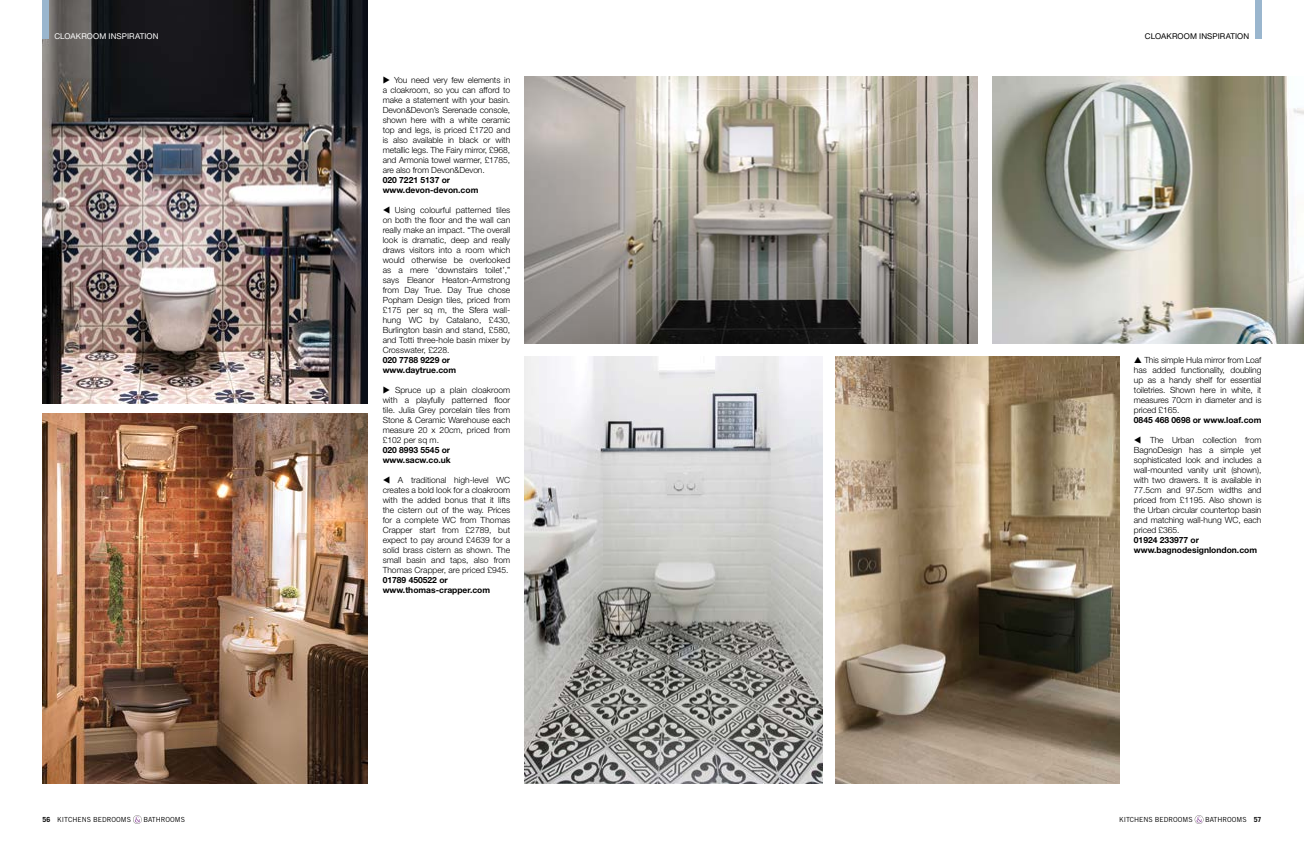
<style>
.page{position:relative;width:1304px;height:842px;background:#fff}
.page>*{position:absolute;margin:0;border:0;box-sizing:border-box;transform-origin:0 0}
.t1{font:300 8.5px/10px "Helvetica Neue LT";letter-spacing:-.01em;color:#000;text-align:justify}
.t2{font:700 8.5px/10px "Helvetica Neue LT";color:#000}
.t3{font:8px "Helvetica Neue LT";letter-spacing:.015em;color:#000}
.t4{font:8px "Helvetica Neue LT";letter-spacing:.015em;color:#fff}
.t5{font:7px "Trade Gothic LT";color:#000}
.s1{font-weight:700}
</style>
<div class="page">
<img style="left:43px;top:0;width:325px;height:403px">
<div style="left:1255px;top:0;width:6px;height:39px;background:#9ab6ce"></div>
<svg style="left:1195px;top:815px;width:8px;height:9px"></svg>
<div style="left:43px;top:0;width:6px;height:39px;background:#9ab6ce"></div>
<svg style="left:133px;top:815px;width:9px;height:9px"></svg>
<img style="left:836px;top:357px;width:284px;height:426px">
<img style="left:524px;top:357px;width:299px;height:426px">
<img style="left:524px;top:77px;width:454px;height:266px">
<img style="left:43px;top:413px;width:325px;height:370px">
<img style="left:992px;top:77px;width:312px;height:266px">
<p class="t4" style="left:54px;top:31px;width:106px">CLOAKROOM INSPIRATION</p>
<p class="t1" style="left:383px;top:75px;width:129px">◆ You need very few elements in a cloakroom, so you can afford to make a statement with your basin.<br>Devon&amp;Devon’s Serenade console, shown here with a white ceramic top and legs, is priced £1720 and is also available in black or with metallic legs. The Fairy mirror, £968, and Armonia towel warmer, £1785, are also from Devon&amp;Devon.</p>
<p class="t2" style="left:383px;top:175px;width:97px">020 7221 5137 or www.devon-devon.com</p>
<p class="t1" style="left:383px;top:205px;width:129px">▼ Using colourful patterned tiles on both the floor and the wall can really make an impact. “The overall look is dramatic, deep and really draws visitors into a room which would otherwise be overlooked as a mere ‘downstairs toilet’,” says Eleanor Heaton-Armstrong from Day True. Day True chose Popham Design tiles, priced from £175 per sq m, the Sfera wall&shy;hung WC by Catalano, £430, Burlington basin and stand, £580, and Totti three-hole basin mixer by Crosswater, £228.</p>
<p class="t2" style="left:383px;top:355px;width:75px">020 7788 9229 or www.daytrue.com</p>
<p class="t1" style="left:383px;top:385px;width:129px">◆ Spruce up a plain cloakroom with a playfully patterned floor tile. Julia Grey porcelain tiles from Stone &amp; Ceramic Warehouse each measure 20 x 20cm, priced from £102 per sq m.</p>
<p class="t2" style="left:383px;top:445px;width:70px">020 8993 5545 or www.sacw.co.uk</p>
<p class="t1" style="left:383px;top:475px;width:129px">▼ A traditional high-level WC creates a bold look for a cloakroom with the added bonus that it lifts the cistern out of the way. Prices for a complete WC from Thomas Crapper start from £2789, but expect to pay around £4639 for a solid brass cistern as shown. The small basin and taps, also from Thomas Crapper, are priced £945.</p>
<p class="t2" style="left:383px;top:575px;width:109px">01789 450522 or www.thomas-crapper.com</p>
<p class="t3" style="left:1145px;top:31px;width:106px">CLOAKROOM INSPIRATION</p>
<p class="t1" style="left:1134px;top:355px;width:129px;text-indent:10px">This simple Hula mirror from Loaf has added functionality, doubling up as a handy shelf for essential toiletries. Shown here in white, it measures 70cm in diameter and is priced £165.</p>
<p class="t2" style="left:1134px;top:415px;width:129px">0845 468 0698 or www.loaf.com</p>
<p class="t1" style="left:1134px;top:435px;width:129px">▼ The Urban collection from BagnoDesign has a simple yet sophisticated look and includes a wall-mounted vanity unit (shown), with two drawers. It is available in 77.5cm and 97.5cm widths and priced from £1195. Also shown is the Urban circular countertop basin and matching wall-hung WC, each priced £365.</p>
<p class="t2" style="left:1134px;top:535px;width:125px">01924 233977 or www.bagnodesignlondon.com</p>
<p class="t5" style="left:43px;top:815px;width:90px"><span class="s1">56</span> KITCHENS BEDROOMS</p>
<p class="t5" style="left:144px;top:815px;width:43px">BATHROOMS</p>
<p class="t5" style="left:1119px;top:815px;width:75px">KITCHENS BEDROOMS</p>
<p class="t5" style="left:1205px;top:815px;width:58px">BATHROOMS <span class="s1">57</span></p>
</div>
